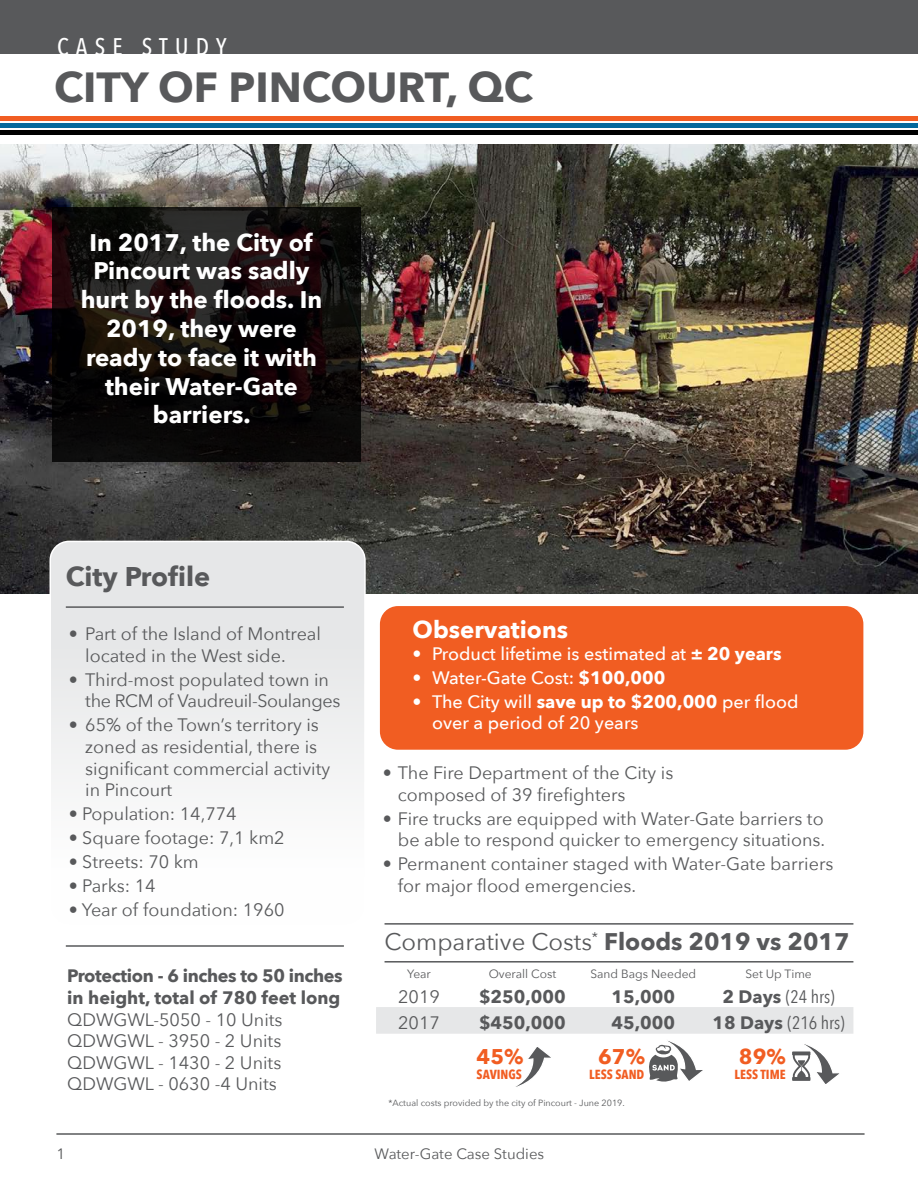
<style>
.page{position:relative;width:918px;height:1188px;background:#fff}
.page>*{position:absolute;margin:0;border:0;box-sizing:border-box;transform-origin:0 0}
.t1{font:700 42px "Avenir Next";color:#58595b}
.t2{font:700 27px "Avenir Next";color:#58595b}
.t3{font:700 24px/28.8px "Avenir Next";color:#fff;text-align:center}
.t4{font:24px "Avenir Next";color:#58595b}
.t5{font:500 24px "Avenir Next Condensed";letter-spacing:.3em;color:#fff}
.t6{font:700 21.3px "Avenir Next";color:#f15d22}
.t7{font:18px/21.6px "Avenir Next";color:#58595b}
.t8{font:500 18px/21.6px "Avenir Next";color:#fff}
.t9{font:700 18px/21.6px "Avenir Next";letter-spacing:-.02em;color:#58595b}
.t10{font:18px/21.6px "Avenir Next";letter-spacing:-.02em;color:#58595b}
.t11{font:700 18px "Avenir Next";color:#58595b}
.t12{font:18px "Avenir Next Condensed";color:#58595b}
.t13{font:15px "Avenir Next";color:#58595b}
.t14{font:700 13.2px "Avenir Next Condensed";color:#f15d22}
.t15{font:12px "Avenir Next";color:#58595b}
.t16{font:9px "Avenir Next";color:#58595b}
.s1{font-weight:700}
.s2{font-family:"Avenir Next";font-weight:700}
</style>
<div class="page">
<div style="left:0;top:0;width:918px;height:54px;background:#58595b"></div>
<img style="left:0;top:144px;width:918px;height:450px">
<div style="left:50px;top:541px;width:315px;height:384px;background:linear-gradient(to right,#f0f1f2,#f0f1f2);border-radius:19px"></div>
<div style="left:50px;top:541px;width:316px;height:385px;border:2px solid #fff;border-radius:19px"></div>
<hr style="left:66px;top:606px;width:278px;height:2px;background:#58595b">
<hr style="left:66px;top:945px;width:278px;height:2px;background:#58595b">
<svg style="left:52px;top:207px;width:308px;height:254px;fill:#0c0908"></svg>
<div style="left:380px;top:606px;width:483px;height:144px;background:#f15d22;border-radius:18px"></div>
<hr style="left:385px;top:961px;width:468px;height:2px;background:#58595b">
<hr style="left:385px;top:923px;width:468px;height:2px;background:#58595b">
<svg style="left:376px;top:1007px;width:477px;height:80px"></svg>
<hr style="left:56px;top:1133px;width:809px;height:2px;background:#58595b">
<div style="left:0;top:116px;width:918px;height:5px;background:#f15d22"></div>
<div style="left:0;top:123px;width:918px;height:5px;background:#05699c"></div>
<div style="left:0;top:130px;width:918px;height:5px;background:#000"></div>
<h3 class="t5" style="left:57px;top:32px;width:171px">CASE STUDY</h3>
<h1 class="t1" style="left:54px;top:51px;width:480px">CITY OF PINCOURT, QC</h1>
<h3 class="t3" style="left:81px;top:228px;width:243px">In 2017, the City of<br>Pincourt was sadly hurt by the floods. In<br>2019, they were ready to face it with their Water-Gate barriers.</h3>
<h2 class="t2" style="left:66px;top:553px;width:146px">City Profile</h2>
<p class="t7" style="left:85px;top:622px;width:237px;text-indent:-17px">• Part of the Island of Montreal located in the West side.</p>
<p class="t10" style="left:85px;top:668px;width:257px;text-indent:-17px">• Third-most populated town in the RCM of Vaudreuil-Soulanges</p>
<p class="t7" style="left:85px;top:714px;width:246px;text-indent:-17px">• 65% of the Town’s territory is zoned as residential, there is significant commercial activity in Pincourt</p>
<p class="t7" style="left:69px;top:802px;width:169px">• Population: 14,774</p>
<p class="t7" style="left:69px;top:826px;width:217px">• Square footage: 7,1 km2</p>
<p class="t7" style="left:69px;top:850px;width:132px">• Streets: 70 km</p>
<p class="t7" style="left:69px;top:874px;width:88px">• Parks: 14</p>
<p class="t7" style="left:69px;top:898px;width:217px">• Year of foundation: 1960</p>
<p class="t9" style="left:67px;top:965px;width:277px">Protection - 6 inches to 50 inches in height, total of 780 feet long</p>
<p class="t7" style="left:67px;top:1008px;width:217px;text-align:justify">QDWGWL-5050 - 10 Units QDWGWL - 3950 - 2 Units QDWGWL - 1430 - 2 Units QDWGWL - 0630 -4 Units</p>
<h3 class="t3" style="left:413px;top:615px;width:157px">Observations</h3>
<p class="t8" style="left:413px;top:642px;width:370px">• Product lifetime is estimated at <span class="s1">± 20 years</span></p>
<p class="t8" style="left:413px;top:666px;width:254px">• Water-Gate Cost: <span class="s1">$100,000</span></p>
<p class="t8" style="left:432px;top:690px;width:368px;text-indent:-19px">• The City will <span class="s1">save up to $200,000</span> per flood over a period of 20 years</p>
<p class="t7" style="left:398px;top:761px;width:277px;text-indent:-15px">• The Fire Department of the City is composed of 39 firefighters</p>
<p class="t7" style="left:383px;top:807px;width:444px;text-align:right">• Fire trucks are equipped with Water-Gate barriers to be able to respond quicker to emergency situations.</p>
<p class="t7" style="left:398px;top:852px;width:437px;text-indent:-15px">• Permanent container staged with Water-Gate barriers for major flood emergencies.</p>
<h3 class="t4" style="left:385px;top:922px;width:467px">Comparative Costs<sup>*</sup> <span class="s1">Floods 2019 vs 2017</span></h3>
<p class="t15" style="left:407px;top:964px;width:25px">Year</p>
<p class="t15" style="left:489px;top:964px;width:69px">Overall Cost</p>
<p class="t15" style="left:590px;top:964px;width:107px">Sand Bags Needed</p>
<p class="t15" style="left:745px;top:964px;width:68px">Set Up Time</p>
<p class="t7" style="left:398px;top:985px;width:43px">2019</p>
<p class="t11" style="left:479px;top:981px;width:88px">$250,000</p>
<p class="t11" style="left:612px;top:981px;width:65px">15,000</p>
<p class="t12" style="left:723px;top:981px;width:114px"><span class="s2">2 Days</span> (24 hrs)</p>
<p class="t7" style="left:398px;top:1012px;width:43px">2017</p>
<p class="t11" style="left:479px;top:1008px;width:88px">$450,000</p>
<p class="t11" style="left:612px;top:1008px;width:65px">45,000</p>
<p class="t12" style="left:712px;top:1008px;width:134px"><span class="s2">18 Days</span> (216 hrs)</p>
<p class="t6" style="left:477px;top:1038px;width:48px">45%</p>
<p class="t14" style="left:477px;top:1066px;width:47px">SAVINGS</p>
<p class="t6" style="left:598px;top:1038px;width:48px">67%</p>
<p class="t14" style="left:589px;top:1066px;width:57px">LESS SAND</p>
<p class="t6" style="left:739px;top:1038px;width:48px">89%</p>
<p class="t14" style="left:735px;top:1066px;width:53px">LESS TIME</p>
<p class="t16" style="left:388px;top:1095px;width:238px">*Actual costs provided by the city of Pincourt - June 2019.</p>
<p class="t13" style="left:56px;top:1141px;width:10px">1</p>
<p class="t13" style="left:375px;top:1141px;width:171px">Water-Gate Case Studies</p>
</div>
